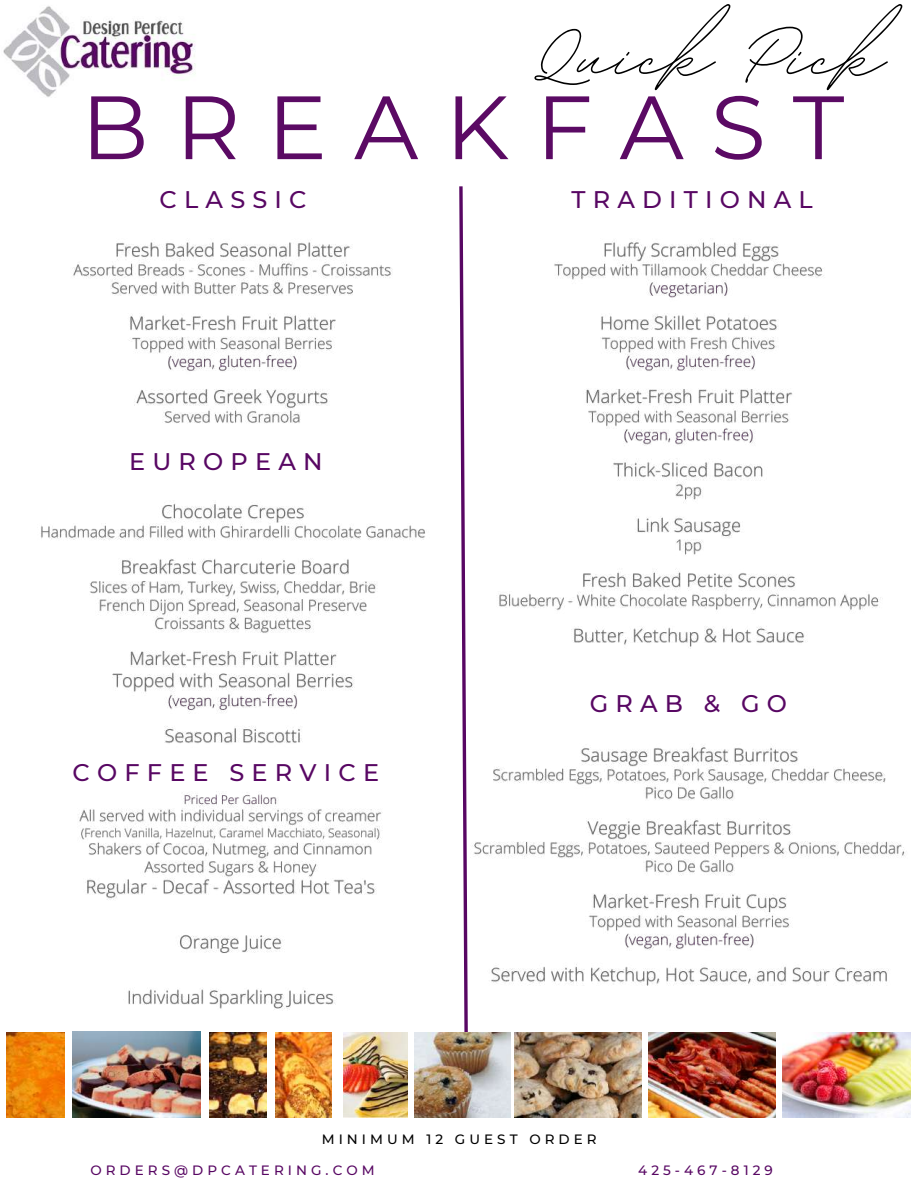
<style>
.page{position:relative;width:918px;height:1188px;background:#fff}
.page>*{position:absolute;margin:0;border:0;box-sizing:border-box;transform-origin:0 0}
.t1{font:136.2px "BD Script";color:#000}
.t2{font:89.7px "Montserrat";letter-spacing:.3em;color:#5b0a64}
.t3{font:500 24px "Montserrat";letter-spacing:.3em;color:#580763}
.t4{font:500 13.5px "Montserrat";letter-spacing:.3em;color:#580763}
.t5{font:500 13.5px "Montserrat";letter-spacing:.3em;color:#000}
</style>
<div class="page">
<img style="left:499px;top:242px;width:382px;height:407px">
<svg style="left:459px;top:186px;width:9px;height:846px"></svg>
<img style="left:3px;top:6px;width:193px;height:91px">
<img style="left:344px;top:1032px;width:64px;height:86px">
<img style="left:649px;top:1032px;width:127px;height:86px">
<img style="left:514px;top:1032px;width:127px;height:86px">
<img style="left:414px;top:1032px;width:97px;height:86px">
<img style="left:783px;top:1032px;width:127px;height:86px">
<img style="left:276px;top:1032px;width:56px;height:86px">
<img style="left:210px;top:1032px;width:57px;height:86px">
<img style="left:73px;top:1032px;width:128px;height:85px">
<img style="left:7px;top:1032px;width:57px;height:86px">
<img style="left:72px;top:242px;width:320px;height:181px">
<img style="left:41px;top:503px;width:384px;height:240px">
<img style="left:472px;top:745px;width:433px;height:241px">
<img style="left:78px;top:793px;width:304px;height:217px">
<h1 class="t1" style="left:534px;top:-34px;width:352px">Quick Pick</h1>
<h2 class="t2" style="left:81px;top:72px;width:765px">BREAKFAST</h2>
<p class="t3" style="left:160px;top:184px;width:148px">CLASSIC</p>
<p class="t3" style="left:571px;top:184px;width:243px">TRADITIONAL</p>
<p class="t3" style="left:129px;top:447px;width:195px">EUROPEAN</p>
<p class="t3" style="left:73px;top:758px;width:308px">COFFEE SERVICE</p>
<p class="t3" style="left:590px;top:689px;width:199px">GRAB &amp; GO</p>
<p class="t5" style="left:322px;top:1131px;width:276px">MINIMUM 12 GUEST ORDER</p>
<p class="t4" style="left:90px;top:1162px;width:286px">ORDERS@DPCATERING.COM</p>
<p class="t4" style="left:638px;top:1162px;width:136px">425-467-8129</p>
</div>
